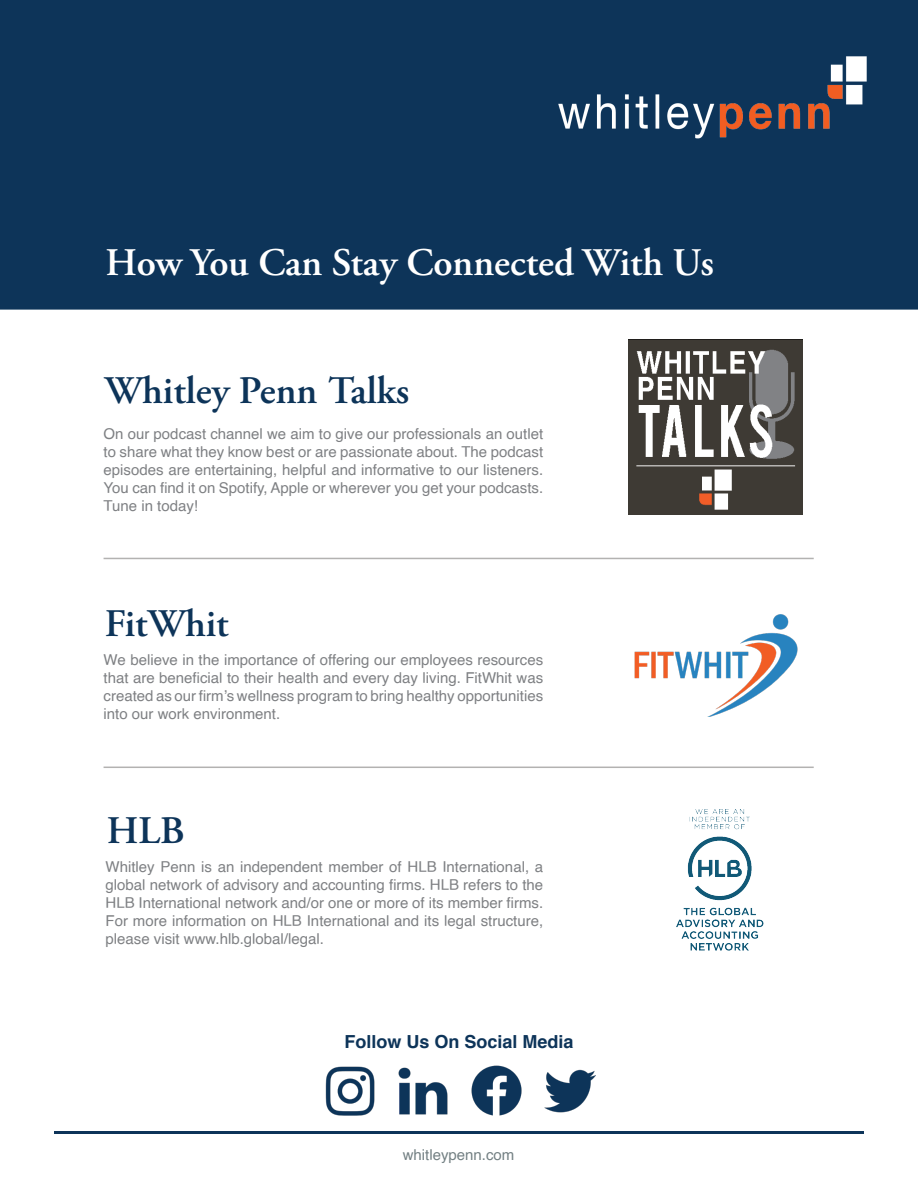
<style>
.page{position:relative;width:918px;height:1188px;background:#fff}
.page>*{position:absolute;margin:0;border:0;box-sizing:border-box;transform-origin:0 0}
.t1{font:600 39px "Adobe Garamond Pro";color:#fff}
.t2{font:600 39px "Adobe Garamond Pro";color:#0d3459}
.t3{font:700 18px "Helvetica";color:#0d3459}
.t4{font:15px/18px "Helvetica";color:#7e8083;text-align:justify}
.t5{font:15px "Helvetica";color:#738083}
</style>
<div class="page">
<div style="left:0;top:0;width:918px;height:310px;background:#0d3459"></div>
<img style="left:628px;top:340px;width:175px;height:174px">
<img style="left:634px;top:614px;width:164px;height:102px">
<img style="left:325px;top:1066px;width:50px;height:50px">
<img style="left:398px;top:1067px;width:50px;height:48px">
<img style="left:471px;top:1065px;width:51px;height:51px">
<img style="left:545px;top:1069px;width:51px;height:44px">
<hr style="left:104px;top:558px;width:710px;height:1px;background:#b3b2b1">
<hr style="left:104px;top:767px;width:710px;height:1px;background:#b3b2b1">
<img style="left:559px;top:54px;width:307px;height:86px">
<img style="left:676px;top:809px;width:88px;height:142px">
<hr style="left:54px;top:1131px;width:810px;height:3px;background:#0d3459">
<p class="t1" style="left:106px;top:240px;width:610px">How You Can Stay Connected With Us</p>
<p class="t2" style="left:105px;top:369px;width:306px">Whitley Penn Talks</p>
<p class="t4" style="left:104px;top:425px;width:441px">On our podcast channel we aim to give our professionals an outlet to share what they know best or are passionate about. The podcast episodes are entertaining, helpful and informative to our listeners.<br>You can find it on Spotify, Apple or wherever you get your podcasts.<br>Tune in today!</p>
<p class="t2" style="left:105px;top:601px;width:125px">FitWhit</p>
<p class="t4" style="left:104px;top:651px;width:441px">We believe in the importance of offering our employees resources that are beneficial to their health and every day living. FitWhit was created as our firm’s wellness program to bring healthy opportunities into our work environment.</p>
<p class="t2" style="left:107px;top:808px;width:79px">HLB</p>
<p class="t4" style="left:106px;top:858px;width:439px">Whitley Penn is an independent member of HLB International, a global network of advisory and accounting firms. HLB refers to the HLB International network and/or one or more of its member firms.<br>For more information on HLB International and its legal structure, please visit www.hlb.global/legal.</p>
<p class="t3" style="left:344px;top:1027px;width:231px">Follow Us On Social Media</p>
<p class="t5" style="left:403px;top:1143px;width:113px">whitleypenn.com</p>
</div>
